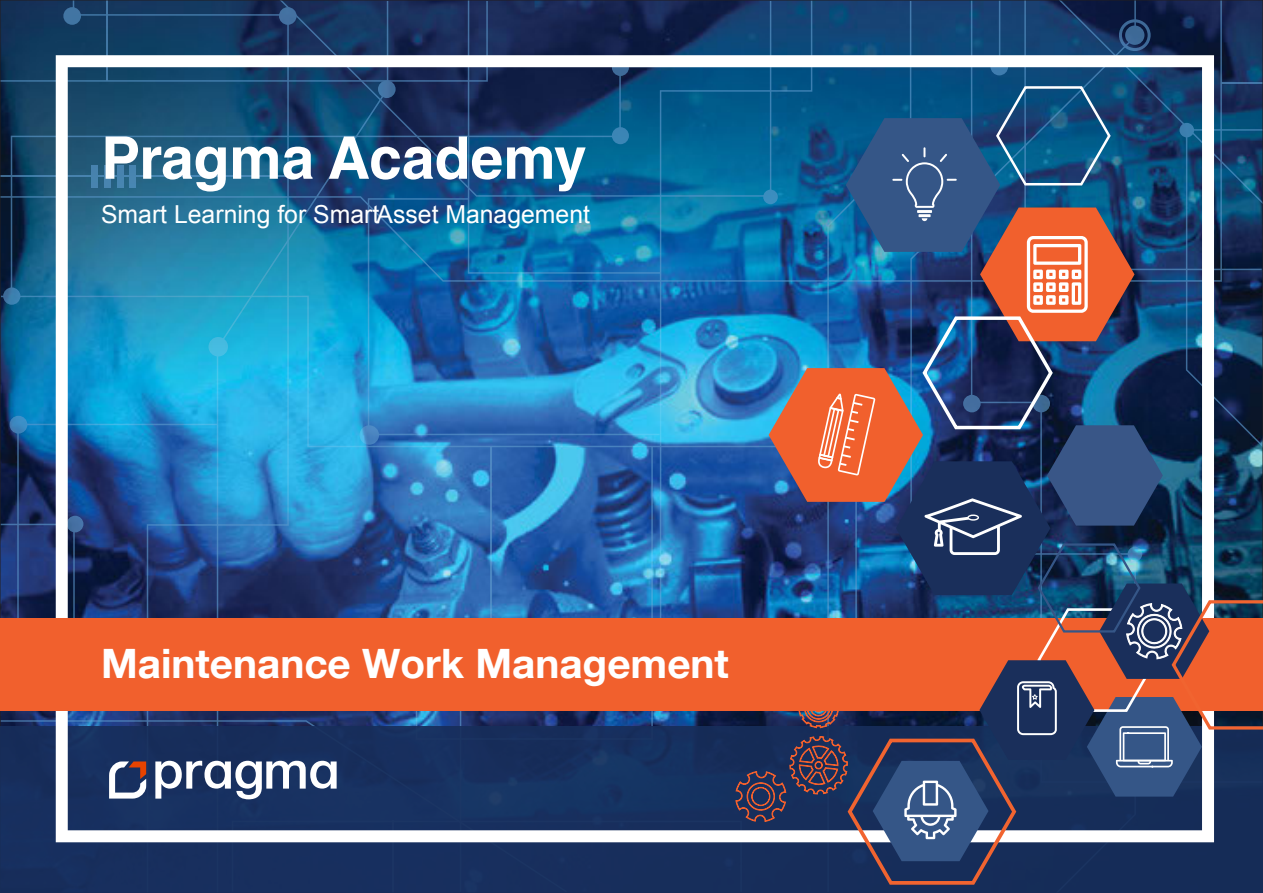
<style>
.page{position:relative;width:1263px;height:893px;background:#fff}
.page>*{position:absolute;margin:0;border:0;box-sizing:border-box;transform-origin:0 0}
.t1{font:700 58.8px "Helvetica LT Std";color:#fff}
.t2{font:700 40.5px "Helvetica Neue LT Com";color:#fff}
.t3{font:24.75px "Arial";color:#fff}
</style>
<div class="page">
<img style="left:0;top:0;width:1263px;height:892px">
<h1 class="t1" style="left:101px;top:122px;width:487px">Pragma Academy</h1>
<p class="t3" style="left:101px;top:198px;width:490px">Smart Learning for SmartAsset Management</p>
<h2 class="t2" style="left:101px;top:638px;width:629px">Maintenance Work Management</h2>
</div>
